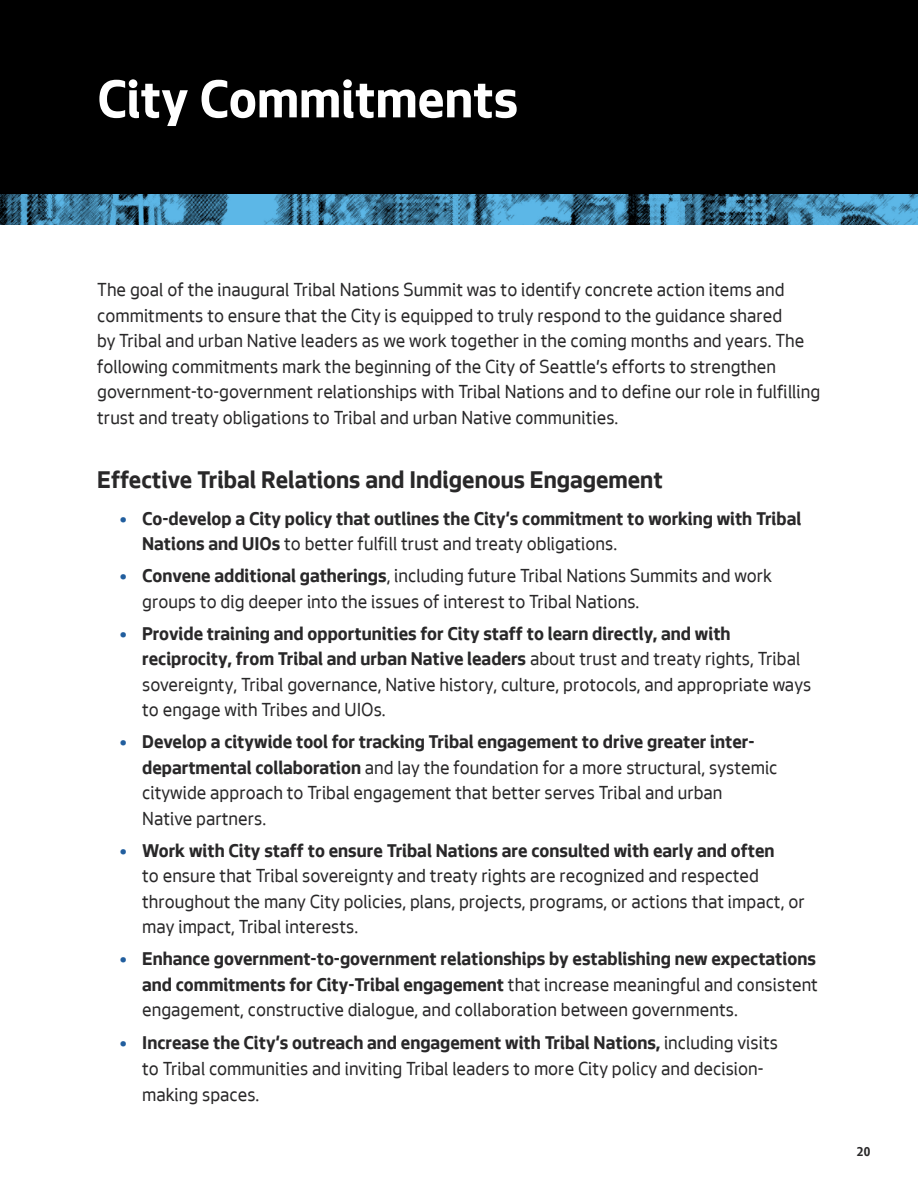
<style>
.page{position:relative;width:918px;height:1188px;background:#fff}
.page>*{position:absolute;margin:0;border:0;box-sizing:border-box;transform-origin:0 0}
.t1{font:700 55.5px "Seattle Text";color:#fff}
.t2{font:700 25.5px "Seattle Text";color:#292829}
.body{font:19.5px/25.5px "Seattle Text";color:#292829}
.t3{font:700 19.5px/25.5px "Seattle Text";color:#292829}
.t4{font:700 13.5px "Seattle Text";color:#292829}
.s1{font-weight:400;font-size:18px;color:#215e9e}
.s2{font-weight:400}
.s3{font-size:18px;color:#215e9e}
.s4{font-weight:700}
</style>
<div class="page">
<div style="left:0;top:0;width:918px;height:194px;background:#000"></div>
<img style="left:0;top:194px;width:918px;height:31px">
<h1 class="t1" style="left:97px;top:61px;width:422px">City Commitments</h1>
<p class="body" style="left:97px;top:276px;width:725px">The goal of the inaugural Tribal Nations Summit was to identify concrete action items and commitments to ensure that the City is equipped to truly respond to the guidance shared<br>by Tribal and urban Native leaders as we work together in the coming months and years. The following commitments mark the beginning of the City of Seattle’s efforts to strengthen government-to-government relationships with Tribal Nations and to define our role in fulfilling trust and treaty obligations to Tribal and urban Native communities.</p>
<h2 class="t2" style="left:97px;top:462px;width:567px">Effective Tribal Relations and Indigenous Engagement</h2>
<p class="t3" style="left:142px;top:505px;width:661px;text-indent:-22px"><span class="s1">•</span> Co-develop a City policy that outlines the City’s commitment to working with Tribal<br>Nations and UIOs <span class="s2">to better fulfill trust and treaty obligations.</span></p>
<p class="body" style="left:142px;top:562px;width:632px;text-indent:-22px"><span class="s3">•</span> <span class="s4">Convene additional gatherings</span>, including future Tribal Nations Summits and work groups to dig deeper into the issues of interest to Tribal Nations.</p>
<p class="body" style="left:142px;top:620px;width:671px;text-indent:-22px"><span class="s3">•</span> <span class="s4">Provide training and opportunities for City staff to learn directly, and with reciprocity, from Tribal and urban Native leaders</span> about trust and treaty rights, Tribal sovereignty, Tribal governance, Native history, culture, protocols, and appropriate ways to engage with Tribes and UIOs.</p>
<p class="body" style="left:142px;top:728px;width:637px;text-indent:-22px"><span class="s3">•</span> <span class="s4">Develop a citywide tool for tracking Tribal engagement to drive greater inter&shy;departmental collaboration</span> and lay the foundation for a more structural, systemic citywide approach to Tribal engagement that better serves Tribal and urban Native partners.</p>
<p class="body" style="left:142px;top:837px;width:664px;text-indent:-22px"><span class="s3">•</span> <span class="s4">Work with City staff to ensure Tribal Nations are consulted with early and often<br></span>to ensure that Tribal sovereignty and treaty rights are recognized and respected throughout the many City policies, plans, projects, programs, or actions that impact, or may impact, Tribal interests.</p>
<p class="t3" style="left:142px;top:945px;width:677px;text-align:justify;text-indent:-22px"><span class="s1">•</span> Enhance government-to-government relationships by establishing new expectations and commitments for City-Tribal engagement <span class="s2">that increase meaningful and consistent engagement, constructive dialogue, and collaboration between governments.</span></p>
<p class="body" style="left:142px;top:1029px;width:637px;line-height:26.2px;text-indent:-22px"><span class="s3">•</span> <span class="s4">Increase the City’s outreach and engagement with Tribal Nations,</span> including visits to Tribal communities and inviting Tribal leaders to more City policy and decision&shy;making spaces.</p>
<p class="t4" style="left:857px;top:1142px;width:15px">20</p>
</div>
